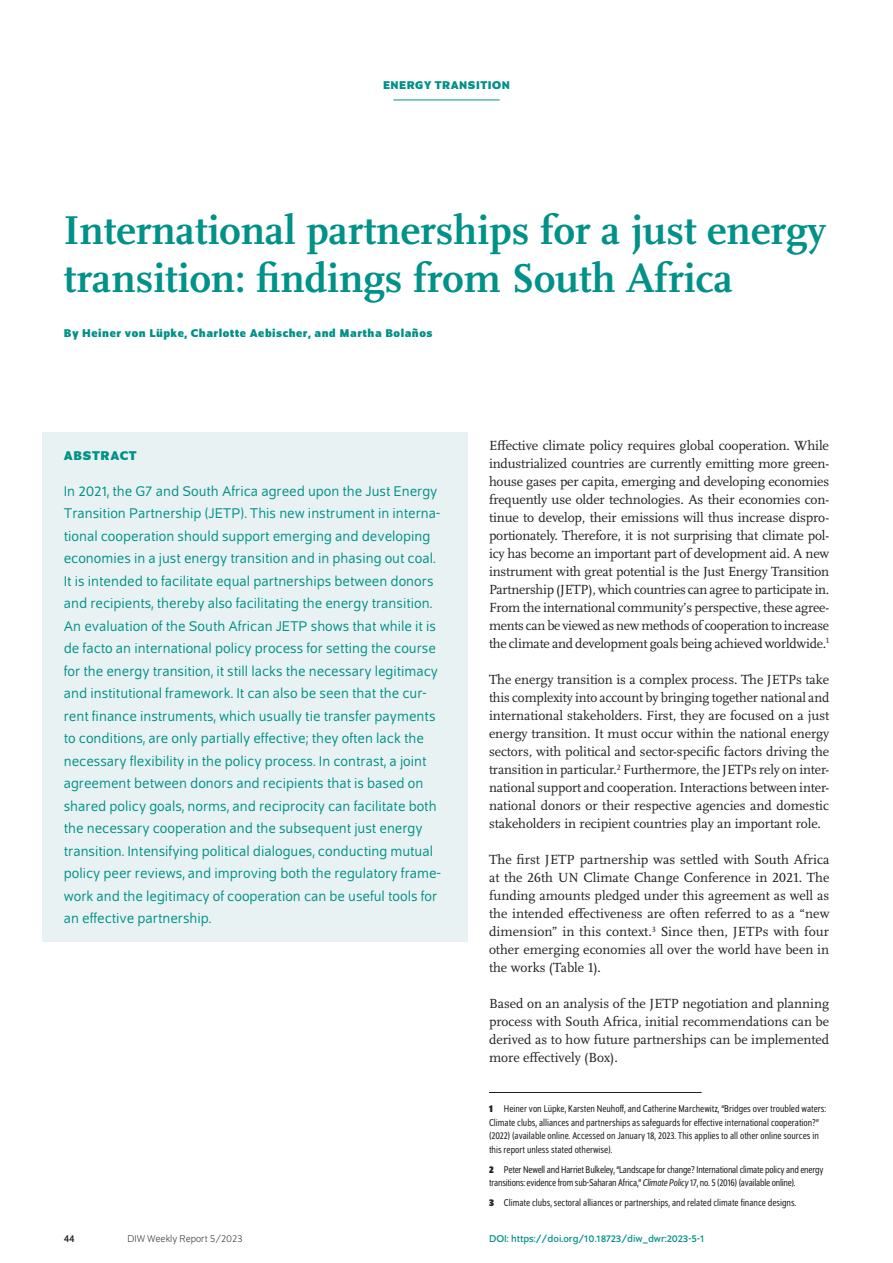
<style>
.page{position:relative;width:893px;height:1263px;background:#fff}
.page>*{position:absolute;margin:0;border:0;box-sizing:border-box;transform-origin:0 0}
.t1{font:700 42px/48px "Scala Pro";color:#009188}
.t2{font:15px/22.5px "Schumpeter Blond";color:#009188}
.t3{font:13.8px/18px "Scala Pro";letter-spacing:-.005em;color:#231f20;text-align:justify}
.t4{font:700 13.5px "Schumpeter";letter-spacing:.05em;color:#009188}
.t5{font:700 12px "Schumpeter";letter-spacing:.04em;color:#009188}
.t6{font:semi-condensed 10.5px/13.5px "Schumpeter Blond";color:#231f20}
.t7{font:semi-condensed 10.5px/13.5px "Schumpeter Blond";letter-spacing:-.02em;color:#231f20}
.t8{font:10.5px "Schumpeter";color:#009188}
.t9{font:300 10.5px "Schumpeter";color:#231f20}
.t10{font:10.5px "Schumpeter";color:#231f20}
.s1{font-family:"Schumpeter";font-weight:700}
.s2{font-style:italic}
</style>
<div class="page">
<hr style="left:393px;top:100px;width:107px;height:1px;background:#009188">
<div style="left:43px;top:432px;width:425px;height:509px;background:#e9f2f2"></div>
<hr style="left:489px;top:1092px;width:213px;height:1px;background:#231f20">
<p class="t5" style="left:383px;top:79px;width:128px">ENERGY TRANSITION</p>
<h1 class="t1" style="left:64px;top:203px;width:764px">International partnerships for a just energy transition: findings from South Africa</h1>
<p class="t5" style="left:64px;top:326px;width:370px">By Heiner von Lüpke, Charlotte Aebischer, and Martha Bolaños</p>
<p class="t4" style="left:64px;top:448px;width:75px">ABSTRACT</p>
<p class="t2" style="left:64px;top:480px;width:378px">In 2021, the G7 and South Africa agreed upon the Just Energy Transition Partnership (JETP). This new instrument in interna&shy;tional cooperation should support emerging and developing economies in a just energy transition and in phasing out coal.<br>It is intended to facilitate equal partnerships between donors and recipients, thereby also facilitating the energy transition.<br>An evaluation of the South African JETP shows that while it is de facto an international policy process for setting the course for the energy transition, it still lacks the necessary legitimacy and institutional framework. It can also be seen that the cur&shy;rent finance instruments, which usually tie transfer payments to conditions, are only partially effective; they often lack the necessary flexibility in the policy process. In contrast, a joint agreement between donors and recipients that is based on shared policy goals, norms, and reciprocity can facilitate both the necessary cooperation and the subsequent just energy transition. Intensifying political dialogues, conducting mutual policy peer reviews, and improving both the regulatory frame&shy;work and the legitimacy of cooperation can be useful tools for an effective partnership.</p>
<p class="t3" style="left:489px;top:436px;width:342px">Effective climate policy requires global cooperation. While industrialized countries are currently emitting more green&shy;house gases per capita, emerging and developing economies frequently use older technologies. As their economies con&shy;tinue to develop, their emissions will thus increase dispro&shy;portionately. Therefore, it is not surprising that climate pol&shy;icy has become an important part of development aid. A new instrument with great potential is the Just Energy Transition Partnership (JETP), which countries can agree to participate in.<br>From the international community’s perspective, these agree&shy;ments can be viewed as new methods of cooperation to increase the climate and development goals being achieved worldwide.<sup>1</sup></p>
<p class="t3" style="left:489px;top:670px;width:342px">The energy transition is a complex process. The JETPs take this complexity into account by bringing together national and international stakeholders. First, they are focused on a just energy transition. It must occur within the national energy sectors, with political and sector-specific factors driving the transition in particular.<sup>2</sup> Furthermore, the JETPs rely on inter&shy;national support and cooperation. Interactions between inter&shy;national donors or their respective agencies and domestic stakeholders in recipient countries play an important role.</p>
<p class="t3" style="left:489px;top:850px;width:342px">The first JETP partnership was settled with South Africa at the 26th UN Climate Change Conference in 2021. The funding amounts pledged under this agreement as well as the intended effectiveness are often referred to as a “new dimension” in this context.<sup>3</sup> Since then, JETPs with four other emerging economies all over the world have been in the works (Table 1).</p>
<p class="t3" style="left:489px;top:994px;width:342px">Based on an analysis of the JETP negotiation and planning process with South Africa, initial recommendations can be derived as to how future partnerships can be implemented more effectively (Box).</p>
<p class="t6" style="left:489px;top:1102px;width:339px"><span class="s1">1</span> Heiner von Lüpke, Karsten Neuhoff, and Catherine Marchewitz, “Bridges over troubled waters:<br>Climate clubs, alliances and partnerships as safeguards for effective international cooperation?” (2022) (available online. Accessed on January 18, 2023. This applies to all other online sources in this report unless stated otherwise).</p>
<p class="t7" style="left:489px;top:1163px;width:336px"><span class="s1">2</span> Peter Newell and Harriet Bulkeley, “Landscape for change? International climate policy and energy transitions: evidence from sub-Saharan Africa,” <span class="s2">Climate Policy</span> 17, no. 5 (2016) (available online).</p>
<p class="t6" style="left:489px;top:1196px;width:309px"><span class="s1">3</span> Climate clubs, sectoral alliances or partnerships, and related climate finance designs.</p>
<p class="t10" style="left:64px;top:1233px;width:12px">44</p>
<p class="t9" style="left:128px;top:1234px;width:116px">DIW Weekly Report 5/2023</p>
<p class="t8" style="left:489px;top:1233px;width:216px">DOI: https://doi.org/10.18723/diw_dwr:2023-5-1</p>
</div>
